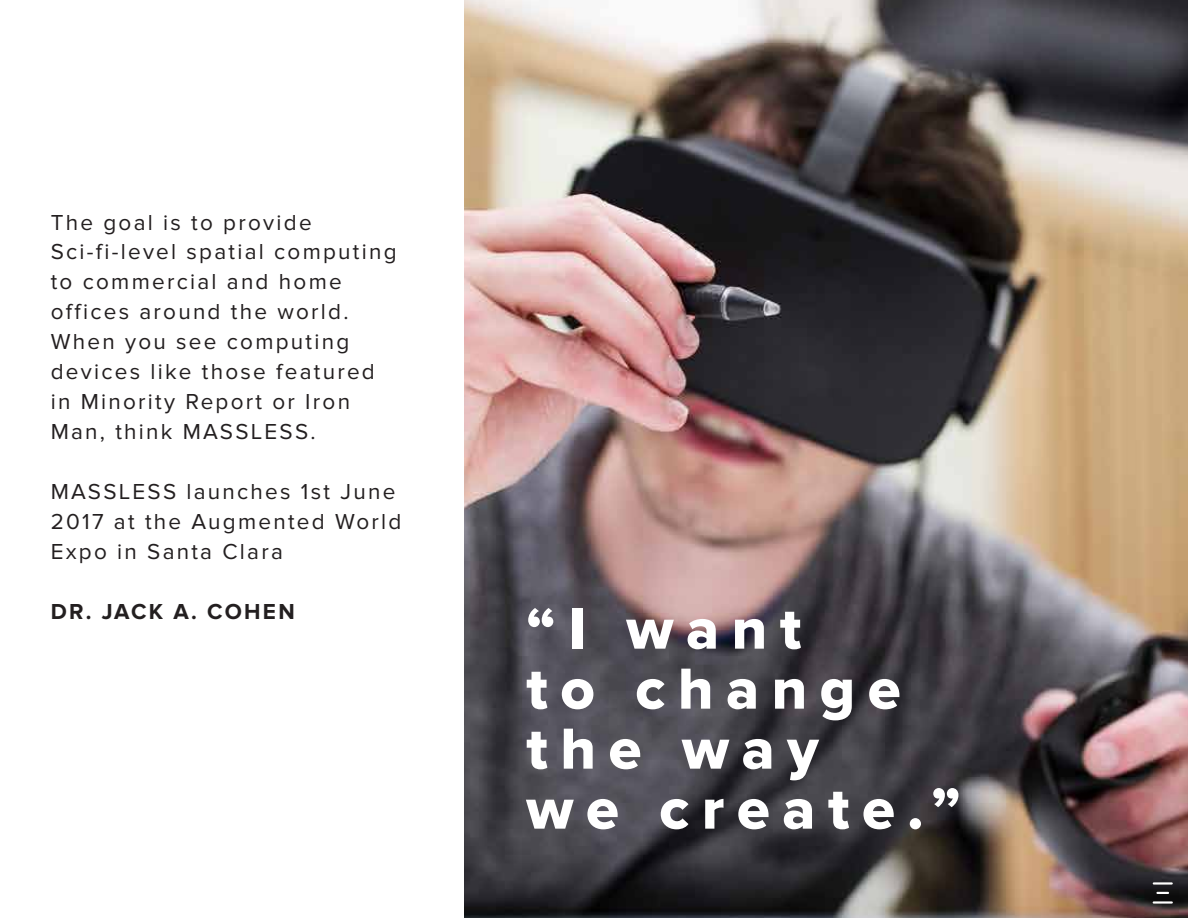
<style>
.page{position:relative;width:1188px;height:918px;background:#fff}
.page>*{position:absolute;margin:0;border:0;box-sizing:border-box;transform-origin:0 0}
.t1{font:60px/60px "Proxima Nova Extrabld";letter-spacing:.21em;color:#fff}
.t2{font:22.5px/30px "Proxima Nova";letter-spacing:.1em;color:#231f20}
.t3{font:700 22.5px "Proxima Nova";letter-spacing:.1em;color:#231f20}
</style>
<div class="page">
<img style="left:465px;top:1px;width:723px;height:917px">
<svg style="left:1153px;top:882px;width:20px;height:22px"></svg>
<p class="t2" style="left:51px;top:207px;width:347px">The goal is to provide<br>Sci-fi-level spatial computing to commercial and home offices around the world.<br>When you see computing devices like those featured in Minority Report or Iron<br>Man, think MASSLESS.</p>
<p class="t2" style="left:51px;top:477px;width:352px">MASSLESS launches 1st June<br>2017 at the Augmented World<br>Expo in Santa Clara</p>
<p class="t3" style="left:51px;top:599px;width:246px">DR. JACK A. COHEN</p>
<h1 class="t1" style="left:526px;top:600px;width:436px">“I want<br>to change the way<br>we create.”</h1>
</div>
